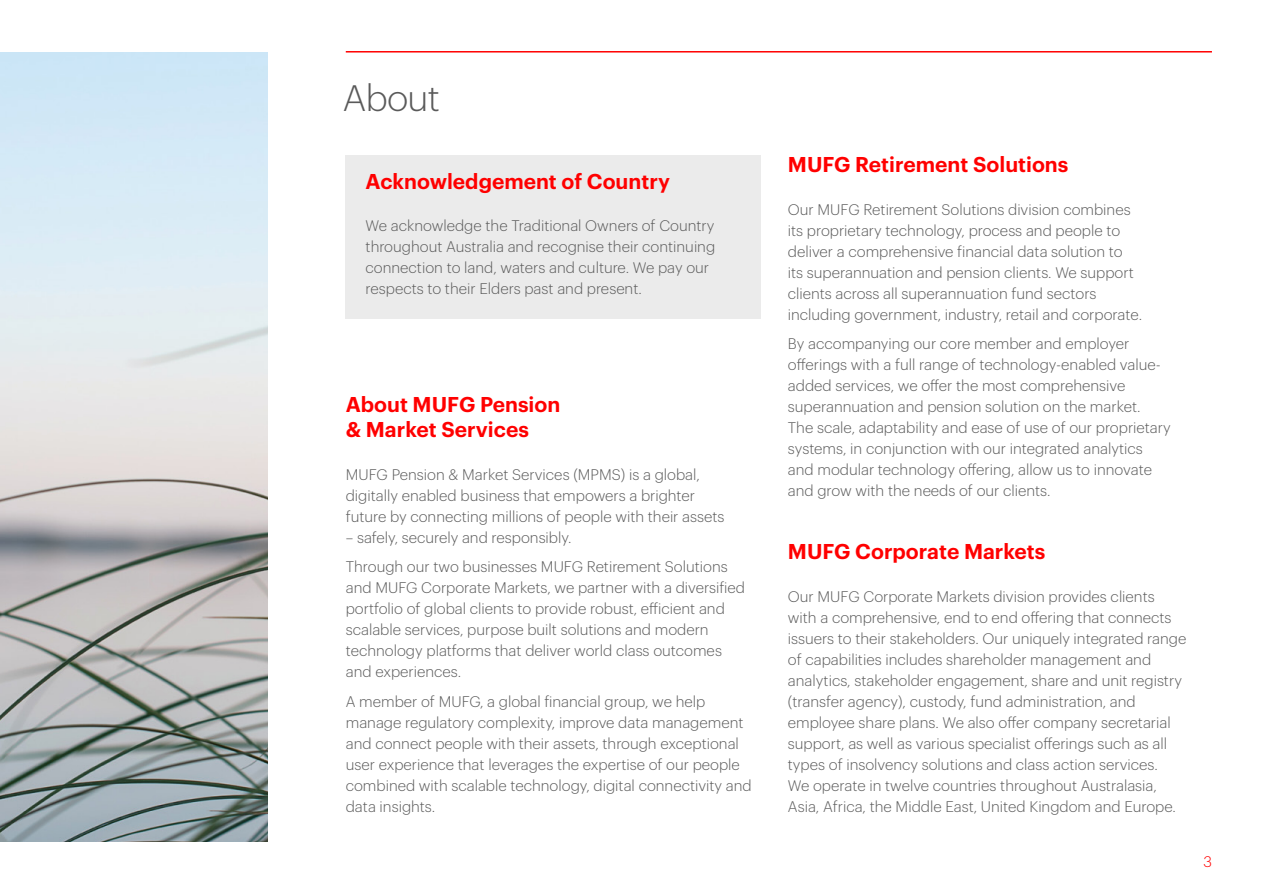
<style>
.page{position:relative;width:1263px;height:893px;background:#fff}
.page>*{position:absolute;margin:0;border:0;box-sizing:border-box;transform-origin:0 0}
.t1{font:300 36px "Graphik";letter-spacing:-.02em;color:#5a5a5a}
.t2{font:600 21px/25.2px "Graphik";color:#f00}
.t3{font:300 15px/21px "Graphik";color:#5a5a5a}
.t4{font:300 15px "Graphik";color:#f00}
</style>
<div class="page">
<img style="left:1px;top:53px;width:267px;height:789px">
<hr style="left:346px;top:51px;width:866px;height:2px;background:#f00">
<div style="left:346px;top:156px;width:415px;height:163px;background:#ebebeb"></div>
<h1 class="t1" style="left:343px;top:71px;width:98px">About</h1>
<h2 class="t2" style="left:366px;top:167px;width:306px">Acknowledgement of Country</h2>
<p class="t3" style="left:366px;top:214px;width:351px">We acknowledge the Traditional Owners of Country throughout Australia and recognise their continuing connection to land, waters and culture. We pay our respects to their Elders past and present.</p>
<h2 class="t2" style="left:346px;top:390px;width:216px">About MUFG Pension &amp; Market Services</h2>
<p class="t3" style="left:346px;top:462px;width:380px">MUFG Pension &amp; Market Services (MPMS) is a global, digitally enabled business that empowers a brighter future by connecting millions of people with their assets</p>
<p class="t3" style="left:346px;top:521px;width:383px;line-height:29.5px">– safely, securely and responsibly.<br>Through our two businesses MUFG Retirement Solutions</p>
<p class="t3" style="left:346px;top:576px;width:401px">and MUFG Corporate Markets, we partner with a diversified portfolio of global clients to provide robust, efficient and scalable services, purpose built solutions and modern technology platforms that deliver world class outcomes and experiences.</p>
<p class="t3" style="left:346px;top:689px;width:407px">A member of MUFG, a global financial group, we help manage regulatory complexity, improve data management and connect people with their assets, through exceptional user experience that leverages the expertise of our people combined with scalable technology, digital connectivity and data insights.</p>
<h2 class="t2" style="left:788px;top:150px;width:282px">MUFG Retirement Solutions</h2>
<p class="t3" style="left:788px;top:197px;width:356px">Our MUFG Retirement Solutions division combines its proprietary technology, process and people to deliver a comprehensive financial data solution to<br>its superannuation and pension clients. We support clients across all superannuation fund sectors including government, industry, retail and corporate.</p>
<p class="t3" style="left:788px;top:332px;width:384px">By accompanying our core member and employer offerings with a full range of technology-enabled value&shy;added services, we offer the most comprehensive superannuation and pension solution on the market.<br>The scale, adaptability and ease of use of our proprietary systems, in conjunction with our integrated analytics and modular technology offering, allow us to innovate and grow with the needs of our clients.</p>
<h2 class="t2" style="left:788px;top:537px;width:259px">MUFG Corporate Markets</h2>
<p class="t3" style="left:788px;top:584px;width:400px">Our MUFG Corporate Markets division provides clients with a comprehensive, end to end offering that connects issuers to their stakeholders. Our uniquely integrated range of capabilities includes shareholder management and analytics, stakeholder engagement, share and unit registry (transfer agency), custody, fund administration, and employee share plans. We also offer company secretarial support, as well as various specialist offerings such as all types of insolvency solutions and class action services.<br>We operate in twelve countries throughout Australasia, Asia, Africa, the Middle East, United Kingdom and Europe.</p>
<p class="t4" style="left:1203px;top:850px;width:10px">3</p>
</div>
